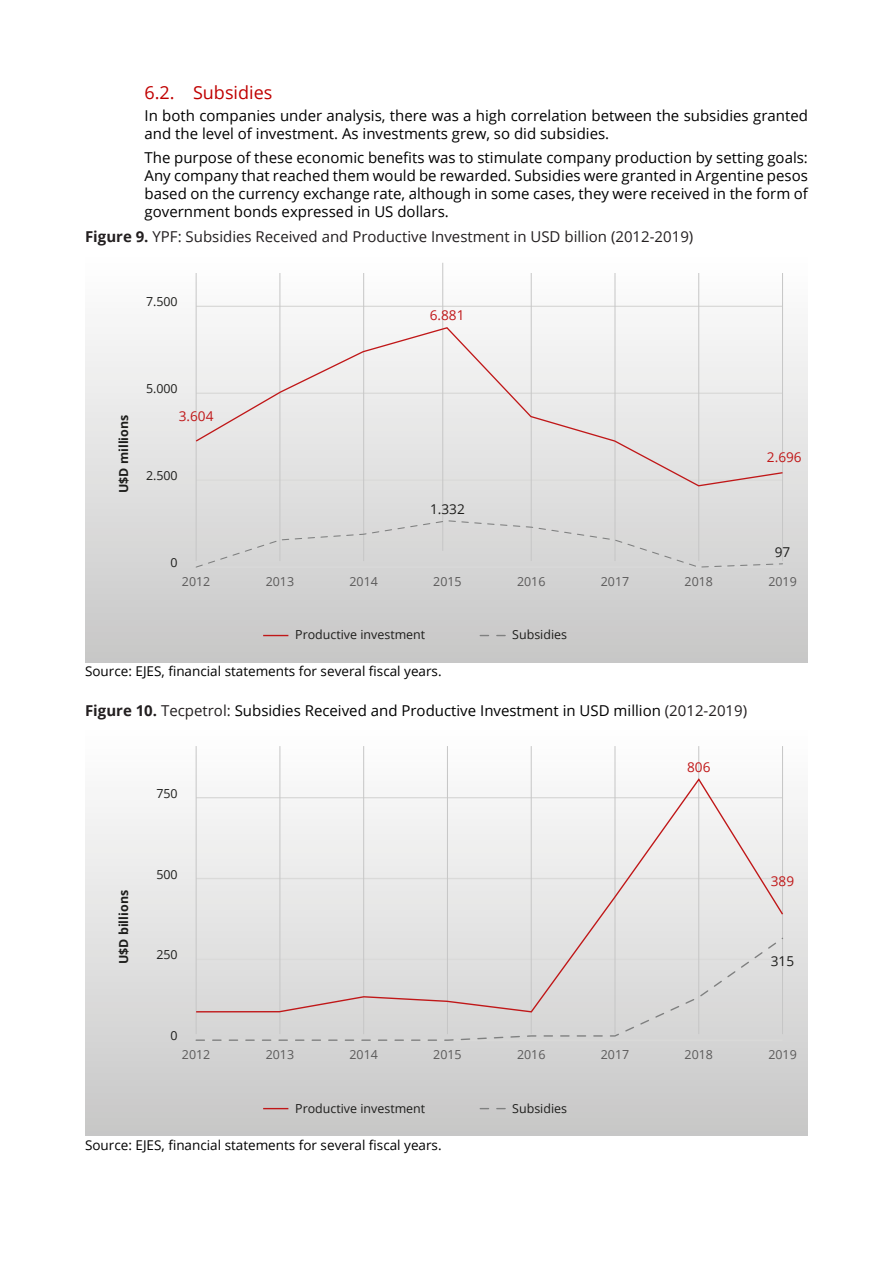
<style>
.page{position:relative;width:893px;height:1263px;background:#fff}
.page>*{position:absolute;margin:0;border:0;box-sizing:border-box;transform-origin:0 0}
.t1{font:18px "Open Sans";color:#c00000}
.t2{font:15px/18px "Open Sans";color:#000}
.t3{font:15px "Open Sans";color:#231f20}
.t4{font:13.65px "Open Sans";color:#c01718}
.t5{font:13.65px "Open Sans";color:#1d1d1b}
.t6{font:13.5px "Open Sans";color:#000}
.t7{font:12.45px "Open Sans";color:#1d1d1b}
.t8{font:12.45px "Open Sans";color:#5b5a5a}
.t9{font:700 12.45px "Open Sans";color:#1d1d1b}
.s1{font-weight:700}
.s2{font-weight:700;color:#231f20}
.s3{color:#231f20}
</style>
<div class="page">
<div style="left:85px;top:255px;width:723px;height:407px;background:linear-gradient(to bottom,#fff,#c8c7c7)"></div>
<hr style="left:196px;top:306px;width:586px;height:1px;background:#dadad9">
<hr style="left:196px;top:273px;width:1px;height:288px;background:#c6c6c6">
<hr style="left:280px;top:273px;width:1px;height:288px;background:#c6c6c6">
<hr style="left:363px;top:273px;width:1px;height:288px;background:#c6c6c6">
<hr style="left:442px;top:263px;width:1px;height:288px;background:#c6c6c6">
<hr style="left:531px;top:273px;width:1px;height:288px;background:#c6c6c6">
<hr style="left:615px;top:273px;width:1px;height:288px;background:#c6c6c6">
<hr style="left:698px;top:273px;width:1px;height:288px;background:#c6c6c6">
<hr style="left:782px;top:273px;width:1px;height:288px;background:#c6c6c6">
<svg style="left:194px;top:326px;width:590px;height:161px"></svg>
<div style="left:195px;top:520px;width:589px;height:48px;background:#d8d8d7"></div>
<svg style="left:263px;top:635px;width:25px;height:1px"></svg>
<svg style="left:480px;top:635px;width:25px;height:1px"></svg>
<div style="left:85px;top:728px;width:723px;height:407px;background:linear-gradient(to bottom,#fff,#c8c7c7)"></div>
<hr style="left:196px;top:746px;width:1px;height:288px;background:#c6c6c6">
<hr style="left:280px;top:746px;width:1px;height:288px;background:#c6c6c6">
<hr style="left:363px;top:746px;width:1px;height:288px;background:#c6c6c6">
<hr style="left:447px;top:746px;width:1px;height:288px;background:#c6c6c6">
<hr style="left:531px;top:746px;width:1px;height:288px;background:#c6c6c6">
<hr style="left:615px;top:746px;width:1px;height:288px;background:#c6c6c6">
<hr style="left:698px;top:746px;width:1px;height:288px;background:#c6c6c6">
<hr style="left:782px;top:746px;width:1px;height:288px;background:#c6c6c6">
<svg style="left:263px;top:1108px;width:25px;height:1px"></svg>
<svg style="left:480px;top:1108px;width:25px;height:1px"></svg>
<svg style="left:195px;top:777px;width:589px;height:159px"></svg>
<div style="left:195px;top:936px;width:589px;height:105px;background:#dbdbdb"></div>
<p class="t1" style="left:145px;top:80px;width:129px">6.2. Subsidies</p>
<p class="t2" style="left:145px;top:106px;width:665px">In both companies under analysis, there was a high correlation between the subsidies granted and the level of investment. As investments grew, so did subsidies.</p>
<p class="t2" style="left:145px;top:149px;width:665px;text-align:justify">The purpose of these economic benefits was to stimulate company production by setting goals:<br>Any company that reached them would be rewarded. Subsidies were granted in Argentine pesos based on the currency exchange rate, although in some cases, they were received in the form of government bonds expressed in US dollars.</p>
<p class="t3" style="left:85px;top:226px;width:610px"><span class="s1">Figure 9.</span> YPF: Subsidies Received and Productive Investment in USD billion (2012-2019)</p>
<p class="t7" style="left:146px;top:293px;width:33px">7.500</p>
<p class="t4" style="left:430px;top:305px;width:36px">6.881</p>
<p class="t9" style="left:115px;top:493px;width:80px;rotate:-90deg">U$D millions</p>
<p class="t7" style="left:146px;top:380px;width:33px">5.000</p>
<p class="t4" style="left:179px;top:406px;width:36px">3.604</p>
<p class="t7" style="left:146px;top:467px;width:33px">2.500</p>
<p class="t7" style="left:171px;top:554px;width:9px">0</p>
<p class="t5" style="left:430px;top:499px;width:36px">1.332</p>
<p class="t4" style="left:767px;top:447px;width:36px">2.696</p>
<p class="t5" style="left:775px;top:542px;width:17px">97</p>
<p class="t8" style="left:182px;top:573px;width:30px">2012</p>
<p class="t8" style="left:266px;top:573px;width:30px">2013</p>
<p class="t8" style="left:349px;top:573px;width:30px">2014</p>
<p class="t8" style="left:433px;top:573px;width:30px">2015</p>
<p class="t8" style="left:517px;top:573px;width:30px">2016</p>
<p class="t8" style="left:601px;top:573px;width:30px">2017</p>
<p class="t8" style="left:685px;top:573px;width:30px">2018</p>
<p class="t8" style="left:768px;top:573px;width:30px">2019</p>
<p class="t7" style="left:295px;top:626px;width:132px">Productive investment</p>
<p class="t7" style="left:512px;top:626px;width:56px">Subsidies</p>
<p class="t6" style="left:85px;top:661px;width:358px">Source: EJES, financial statements for several fiscal years.</p>
<p class="t2" style="left:85px;top:701px;width:664px"><span class="s2">Figure 10.</span> <span class="s3">Tecpetrol:</span> Subsidies Received and Productive Investment in USD million <span class="s3">(2012-2019)</span></p>
<p class="t7" style="left:156px;top:785px;width:23px">750</p>
<p class="t4" style="left:687px;top:758px;width:25px">806</p>
<p class="t9" style="left:115px;top:964px;width:76px;rotate:-90deg">U$D billions</p>
<p class="t7" style="left:156px;top:865px;width:23px">500</p>
<p class="t7" style="left:156px;top:946px;width:23px">250</p>
<p class="t7" style="left:171px;top:1027px;width:9px">0</p>
<p class="t4" style="left:771px;top:872px;width:25px">389</p>
<p class="t5" style="left:771px;top:952px;width:25px">315</p>
<p class="t8" style="left:182px;top:1046px;width:30px">2012</p>
<p class="t8" style="left:266px;top:1046px;width:30px">2013</p>
<p class="t8" style="left:349px;top:1046px;width:30px">2014</p>
<p class="t8" style="left:433px;top:1046px;width:30px">2015</p>
<p class="t8" style="left:517px;top:1046px;width:30px">2016</p>
<p class="t8" style="left:601px;top:1046px;width:30px">2017</p>
<p class="t8" style="left:685px;top:1046px;width:30px">2018</p>
<p class="t8" style="left:768px;top:1046px;width:30px">2019</p>
<p class="t7" style="left:295px;top:1099px;width:132px">Productive investment</p>
<p class="t7" style="left:512px;top:1099px;width:56px">Subsidies</p>
<p class="t6" style="left:85px;top:1136px;width:358px">Source: EJES, financial statements for several fiscal years.</p>
</div>
